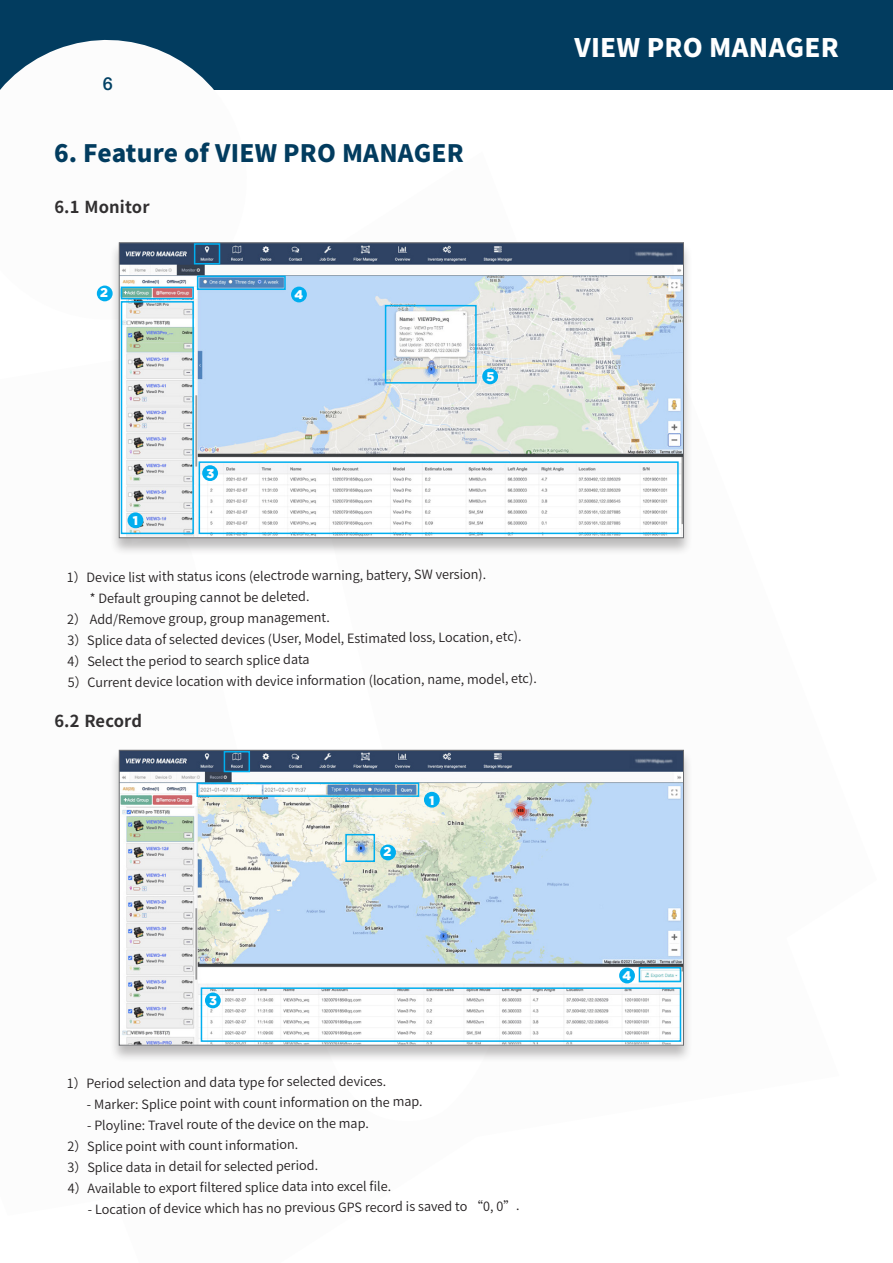
<style>
.page{position:relative;width:893px;height:1263px;background:#fff}
.page>*{position:absolute;margin:0;border:0;box-sizing:border-box;transform-origin:0 0}
.t1{font:900 25.5px "Noto Sans CJ Ksc";letter-spacing:.01em;color:#fff}
.t2{font:900 24px "Noto Sans CJ Ksc";letter-spacing:.01em;color:#023c5f}
.t3{font:500 18px "Helvetica Neue LT Std";color:#024164}
.t4{font:700 16.5px "Noto Sans CJ Ksc";letter-spacing:.01em;color:#312f30}
.t5{font:600 12.75px "Noto Sans CJ Ksc";color:#231f20}
.t6{font:900 12.6px "Gotham";color:#fff}
</style>
<div class="page">
<div style="left:0;top:0;width:893px;height:90px;background:#023c5f"></div>
<svg style="left:0;top:39px;width:214px;height:263px"></svg>
<div style="left:110px;top:242px;width:583px;height:313px;background:#231f20;opacity:.3"></div>
<img style="left:121px;top:245px;width:561px;height:291px">
<div style="left:110px;top:750px;width:583px;height:313px;background:#231f20;opacity:.3"></div>
<img style="left:121px;top:752px;width:561px;height:291px">
<div style="left:119px;top:750px;width:565px;height:295px;border:1px solid #6c6d70"></div>
<div style="left:424px;top:792px;width:16px;height:16px;background:#00aeef;border-radius:50%"></div>
<div style="left:97px;top:286px;width:16px;height:15px;background:#00aeef;border-radius:50%"></div>
<div style="left:380px;top:844px;width:16px;height:16px;background:#00aeef;border-radius:50%"></div>
<svg style="left:193px;top:242px;width:28px;height:23px"></svg>
<svg style="left:120px;top:275px;width:559px;height:260px"></svg>
<svg style="left:223px;top:750px;width:28px;height:23px"></svg>
<svg style="left:196px;top:782px;width:224px;height:16px"></svg>
<svg style="left:345px;top:833px;width:31px;height:30px"></svg>
<svg style="left:200px;top:966px;width:482px;height:76px"></svg>
<h3 class="t3" style="left:103px;top:73px;width:12px">6</h3>
<p class="t2" style="left:54px;top:139px;width:411px">6. Feature of VIEW PRO MANAGER</p>
<p class="t4" style="left:54px;top:198px;width:97px">6.1 Monitor</p>
<p class="t6" style="left:100px;top:286px;width:9px">2</p>
<p class="t6" style="left:133px;top:513px;width:7px">1</p>
<p class="t6" style="left:206px;top:466px;width:9px">3</p>
<p class="t6" style="left:294px;top:287px;width:10px">4</p>
<p class="t6" style="left:486px;top:369px;width:9px">5</p>
<p class="t5" style="left:67px;top:572px;width:421px;rotate:-1deg">1）Device list with status icons (electrode warning, battery, SW version).</p>
<p class="t5" style="left:90px;top:592px;width:221px;rotate:-1deg">* Default grouping cannot be deleted.</p>
<p class="t5" style="left:67px;top:613px;width:264px;rotate:-1deg">2） Add/Remove group, group management.</p>
<p class="t5" style="left:67px;top:635px;width:456px;rotate:-1deg">3）Splice data of selected devices (User, Model, Estimated loss, Location, etc).</p>
<p class="t5" style="left:67px;top:655px;width:243px;rotate:-1deg">4）Select the period to search splice data</p>
<p class="t5" style="left:68px;top:677px;width:470px;rotate:-1deg">5）Current device location with device information (location, name, model, etc).</p>
<p class="t4" style="left:54px;top:711px;width:89px">6.2 Record</p>
<p class="t6" style="left:384px;top:845px;width:9px">2</p>
<p class="t6" style="left:429px;top:793px;width:7px">1</p>
<h1 class="t1" style="left:574px;top:33px;width:266px">VIEW PRO MANAGER</h1>
<p class="t6" style="left:209px;top:993px;width:9px">3</p>
<p class="t5" style="left:67px;top:1078px;width:321px;rotate:-1deg">1）Period selection and data type for selected devices.</p>
<p class="t5" style="left:87px;top:1099px;width:337px;rotate:-1deg">- Marker: Splice point with count information on the map.</p>
<p class="t5" style="left:87px;top:1119px;width:283px;rotate:-1deg">- Ployline: Travel route of the device on the map.</p>
<p class="t5" style="left:67px;top:1140px;width:233px;rotate:-1deg">2）Splice point with count information.</p>
<p class="t5" style="left:67px;top:1161px;width:252px;rotate:-1deg">3）Splice data in detail for selected period.</p>
<p class="t5" style="left:68px;top:1183px;width:325px;rotate:-1deg">4）Available to export fi ltered splice data into excel fi le.</p>
<p class="t5" style="left:88px;top:1204px;width:433px;rotate:-1deg">- Location of device which has no previous GPS record is saved to “0, 0”.</p>
<p class="t6" style="left:622px;top:968px;width:10px">4</p>
</div>
